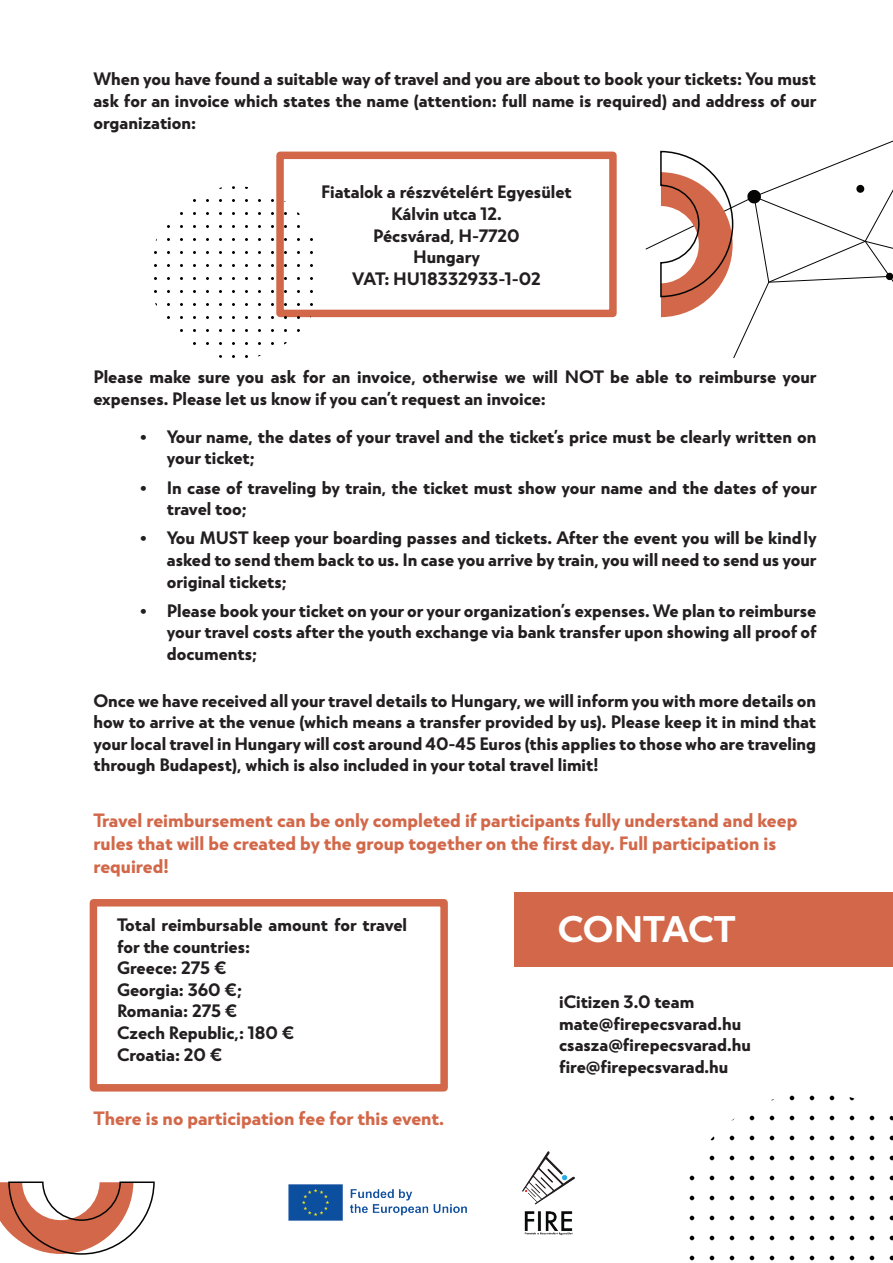
<style>
.page{position:relative;width:893px;height:1263px;background:#fff}
.page>*{position:absolute;margin:0;border:0;box-sizing:border-box;transform-origin:0 0}
.t1{font:700 37.05px "Atlan";letter-spacing:-.01em;color:#fff}
.t2{font:700 19.2px/23.1px "Atlan";color:#d26849}
.t3{font:700 18px/21.6px "Atlan";color:#231f20}
</style>
<div class="page">
<div style="left:276px;top:152px;width:341px;height:165px;border:8px solid #d26849"></div>
<div style="left:90px;top:899px;width:358px;height:192px;border:8px solid #d26849"></div>
<svg style="left:689px;top:1095px;width:204px;height:166px"></svg>
<svg style="left:0;top:1181px;width:155px;height:74px"></svg>
<img style="left:522px;top:1151px;width:53px;height:84px">
<img style="left:288px;top:1184px;width:179px;height:37px">
<svg style="left:150px;top:186px;width:173px;height:173px"></svg>
<svg style="left:645px;top:140px;width:248px;height:218px"></svg>
<div style="left:514px;top:892px;width:379px;height:75px;background:#d26849"></div>
<p class="t3" style="left:93px;top:68px;width:725px;text-align:justify">When you have found a suitable way of travel and you are about to book your tickets: You must ask for an invoice which states the name (attention: full name is required) and address of our organization:</p>
<p class="t3" style="left:321px;top:181px;width:252px;text-align:center">Fiatalok a részvételért Egyesület<br>Kálvin utca 12.<br>Pécsvárad, H-7720<br>Hungary<br>VAT: HU18332933-1-02</p>
<p class="t3" style="left:93px;top:366px;width:725px">Please make sure you ask for an invoice, otherwise we will NOT be able to reimburse your expenses. Please let us know if you can’t request an invoice:</p>
<p class="t3" style="left:167px;top:426px;width:651px;text-indent:-27px">• Your name, the dates of your travel and the ticket’s price must be clearly written on your ticket;</p>
<p class="t3" style="left:167px;top:476px;width:651px;text-indent:-27px">• In case of traveling by train, the ticket must show your name and the dates of your travel too;</p>
<p class="t3" style="left:167px;top:527px;width:651px;text-align:justify;text-indent:-27px">• You MUST keep your boarding passes and tickets. After the event you will be kindly asked to send them back to us. In case you arrive by train, you will need to send us your original tickets;</p>
<p class="t3" style="left:167px;top:599px;width:651px;text-align:justify;text-indent:-27px">• Please book your ticket on your or your organization’s expenses. We plan to reimburse your travel costs after the youth exchange via bank transfer upon showing all proof of documents;</p>
<p class="t3" style="left:93px;top:689px;width:724px;text-align:justify">Once we have received all your travel details to Hungary, we will inform you with more details on how to arrive at the venue (which means a transfer provided by us). Please keep it in mind that your local travel in Hungary will cost around 40-45 Euros (this applies to those who are traveling through Budapest), which is also included in your total travel limit!</p>
<p class="t2" style="left:93px;top:808px;width:705px">Travel reimbursement can be only completed if participants fully understand and keep rules that will be created by the group together on the first day. Full participation is required!</p>
<p class="t3" style="left:117px;top:914px;width:292px">Total reimbursable amount for travel for the countries:<br>Greece: 275 €<br>Georgia: 360 €;<br>Romania: 275 €<br>Czech Republic,: 180 €<br>Croatia: 20 €</p>
<p class="t2" style="left:93px;top:1107px;width:352px">There is no participation fee for this event.</p>
<h1 class="t1" style="left:558px;top:908px;width:179px">CONTACT</h1>
<p class="t3" style="left:559px;top:991px;width:193px">iCitizen 3.0 team mate@firepecsvarad.hu csasza@firepecsvarad.hu fire@firepecsvarad.hu</p>
</div>
